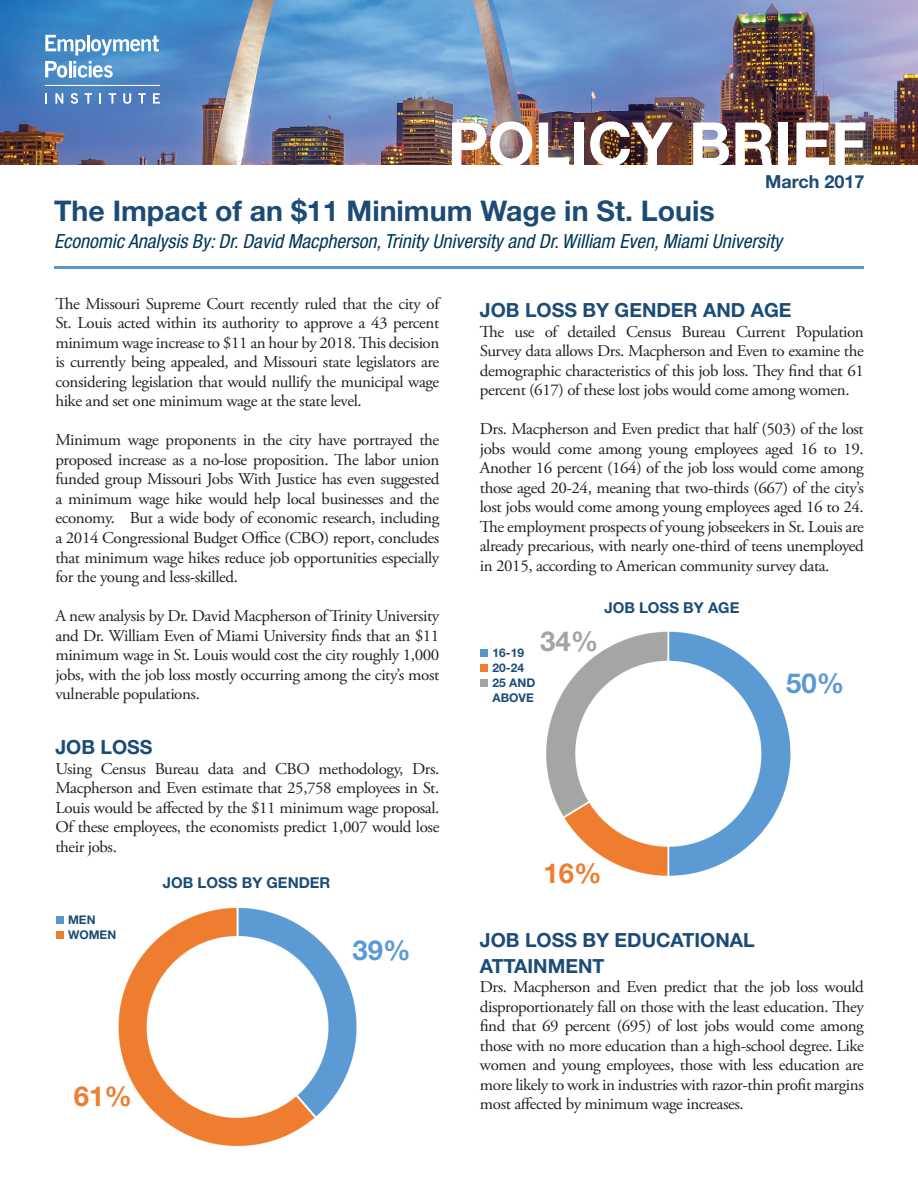
<style>
.page{position:relative;width:918px;height:1188px;background:#fff}
.page>*{position:absolute;margin:0;border:0;box-sizing:border-box;transform-origin:0 0}
.t1{font:700 60px "Helvetica Neue LT Std";color:#fff}
.t2{font:700 28.5px "Helvetica Neue LT Std";color:#1c4c76}
.t3{font:700 27.6px "Helvetica Neue LT Std";color:#5b99d2}
.t4{font:700 27.6px "Helvetica Neue LT Std";color:#ed7e2f}
.t5{font:700 27.6px "Helvetica Neue LT Std";color:#a5a4a4}
.t6{font:italic condensed 19.5px "Helvetica Neue LT Std";color:#003859}
.t7{font:700 19.5px/25.5px "Helvetica Neue LT Std";color:#1c4c76}
.t8{font:700 18px "Helvetica Neue LT Std";color:#1c4c76}
.t9{font:16.5px/19.5px "Adobe Garamond Pro";letter-spacing:-.025em;color:#231f20;text-align:justify}
.t10{font:700 15px "Helvetica Neue LT Std";color:#1c4c76}
.t11{font:700 12px/15px "Helvetica Neue LT Std";color:#1c4c76}
</style>
<div class="page">
<img style="left:0;top:0;width:918px;height:164px">
<svg style="left:45px;top:35px;width:114px;height:43px"></svg>
<hr style="left:45px;top:85px;width:115px;height:1px;background:#fff">
<svg style="left:45px;top:93px;width:2px;height:11px"></svg>
<svg style="left:55px;top:93px;width:8px;height:11px"></svg>
<svg style="left:71px;top:93px;width:7px;height:11px"></svg>
<svg style="left:85px;top:93px;width:7px;height:11px"></svg>
<svg style="left:99px;top:93px;width:2px;height:11px"></svg>
<svg style="left:109px;top:93px;width:7px;height:11px"></svg>
<svg style="left:123px;top:93px;width:8px;height:11px"></svg>
<svg style="left:138px;top:93px;width:8px;height:11px"></svg>
<svg style="left:153px;top:93px;width:7px;height:11px"></svg>
<hr style="left:54px;top:266px;width:810px;height:3px;background:#5896cc">
<img style="left:118px;top:907px;width:239px;height:240px">
<div style="left:56px;top:916px;width:8px;height:8px;background:#5896cc"></div>
<div style="left:56px;top:931px;width:8px;height:8px;background:#ee7d30"></div>
<img style="left:546px;top:631px;width:245px;height:245px">
<div style="left:480px;top:649px;width:8px;height:8px;background:#5896cc"></div>
<div style="left:480px;top:664px;width:8px;height:8px;background:#ee7d30"></div>
<div style="left:480px;top:679px;width:8px;height:8px;background:#a5a4a4"></div>
<h1 class="t1" style="left:448px;top:107px;width:420px">POLICY BRIEF</h1>
<p class="t8" style="left:765px;top:170px;width:101px">March 2017</p>
<h2 class="t2" style="left:54px;top:193px;width:662px">The Impact of an $11 Minimum Wage in St. Louis</h2>
<p class="t6" style="left:54px;top:230px;width:730px">Economic Analysis By: Dr. David Macpherson, Trinity University and Dr. William Even, Miami University</p>
<p class="t9" style="left:55px;top:295px;width:386px">The Missouri Supreme Court recently ruled that the city of St. Louis acted within its authority to approve a 43 percent minimum wage increase to $11 an hour by 2018. This decision is currently being appealed, and Missouri state legislators are considering legislation that would nullify the municipal wage hike and set one minimum wage at the state level.</p>
<p class="t9" style="left:55px;top:431px;width:386px">Minimum wage proponents in the city have portrayed the proposed increase as a no-lose proposition. The labor union funded group Missouri Jobs With Justice has even suggested a minimum wage hike would help local businesses and the economy. But a wide body of economic research, including a 2014 Congressional Budget Office (CBO) report, concludes that minimum wage hikes reduce job opportunities especially for the young and less-skilled.</p>
<p class="t9" style="left:55px;top:607px;width:386px">A new analysis by Dr. David Macpherson of Trinity University and Dr. William Even of Miami University finds that an $11 minimum wage in St. Louis would cost the city roughly 1,000 jobs, with the job loss mostly occurring among the city’s most vulnerable populations.</p>
<p class="t7" style="left:55px;top:734px;width:99px">JOB LOSS</p>
<p class="t9" style="left:55px;top:760px;width:386px">Using Census Bureau data and CBO methodology, Drs.<br>Macpherson and Even estimate that 25,758 employees in St.<br>Louis would be affected by the $11 minimum wage proposal.<br>Of these employees, the economists predict 1,007 would lose their jobs.</p>
<p class="t11" style="left:68px;top:912px;width:50px">MEN<br>WOMEN</p>
<p class="t10" style="left:163px;top:874px;width:169px">JOB LOSS BY GENDER</p>
<h3 class="t3" style="left:353px;top:933px;width:60px">39%</h3>
<h3 class="t4" style="left:74px;top:1079px;width:60px">61%</h3>
<p class="t7" style="left:480px;top:297px;width:313px">JOB LOSS BY GENDER AND AGE</p>
<p class="t9" style="left:480px;top:322px;width:386px">The use of detailed Census Bureau Current Population Survey data allows Drs. Macpherson and Even to examine the demographic characteristics of this job loss. They find that 61 percent (617) of these lost jobs would come among women.</p>
<p class="t9" style="left:480px;top:420px;width:386px">Drs. Macpherson and Even predict that half (503) of the lost jobs would come among young employees aged 16 to 19.<br>Another 16 percent (164) of the job loss would come among those aged 20-24, meaning that two-thirds (667) of the city’s lost jobs would come among young employees aged 16 to 24.<br>The employment prospects of young jobseekers in St. Louis are already precarious, with nearly one-third of teens unemployed in 2015, according to American community survey data.</p>
<h3 class="t5" style="left:540px;top:624px;width:60px">34%</h3>
<p class="t11" style="left:493px;top:645px;width:44px">16-19<br>20-24<br>25 AND<br>ABOVE</p>
<p class="t10" style="left:604px;top:598px;width:137px">JOB LOSS BY AGE</p>
<h3 class="t3" style="left:786px;top:666px;width:60px">50%</h3>
<h3 class="t4" style="left:544px;top:856px;width:60px">16%</h3>
<p class="t7" style="left:480px;top:927px;width:276px">JOB LOSS BY EDUCATIONAL<br>ATTAINMENT</p>
<p class="t9" style="left:480px;top:978px;width:386px">Drs. Macpherson and Even predict that the job loss would disproportionately fall on those with the least education. They find that 69 percent (695) of lost jobs would come among those with no more education than a high-school degree. Like women and young employees, those with less education are more likely to work in industries with razor-thin profit margins most affected by minimum wage increases.</p>
</div>
